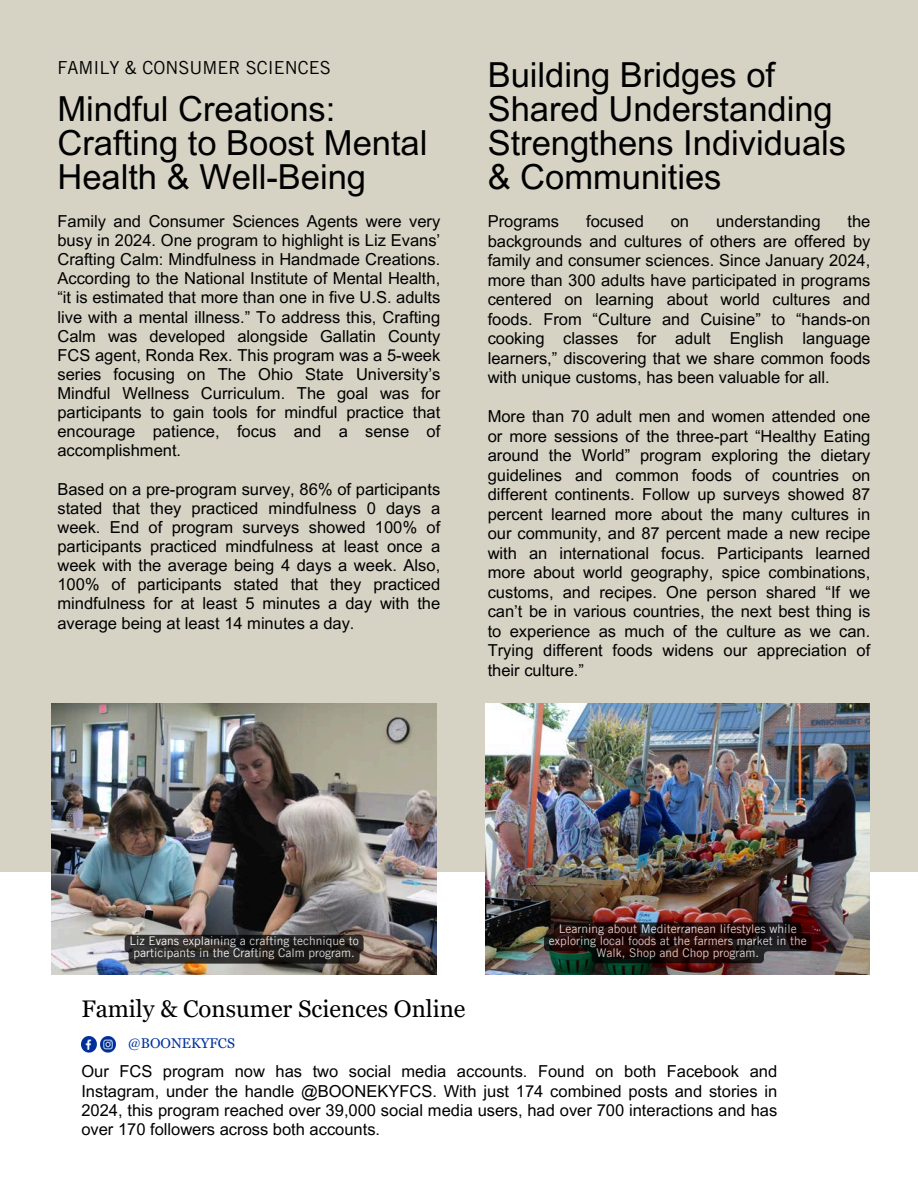
<style>
.page{position:relative;width:918px;height:1188px;background:#d6d2c4}
.page>*{position:absolute;margin:0;border:0;box-sizing:border-box;transform-origin:0 0}
.t1{font:34.5px/33.8px "Arial MT Pro";color:#000}
.t2{font:24px "Georgia Pro";color:#000}
.t3{font:18px "Trade Gothic LT Pro";color:#000}
.t4{font:16.5px/19.2px "Arial MT Pro";color:#000;text-align:justify}
.t5{font:14.1px "Georgia Pro";color:#0033a0}
.t6{font:12px/12px "Trade Gothic LT Pro";color:#fff;text-align:center}
</style>
<div class="page">
<div style="left:0;top:872px;width:918px;height:316px;background:#fff"></div>
<img style="left:81px;top:1036px;width:35px;height:16px">
<img style="left:485px;top:703px;width:385px;height:272px">
<svg style="left:544px;top:922px;width:268px;height:41px;background:#231614"></svg>
<img style="left:52px;top:703px;width:384px;height:272px">
<svg style="left:125px;top:935px;width:239px;height:29px;background:#292725"></svg>
<h4 class="t3" style="left:57px;top:61px;width:275px">FAMILY &amp; CONSUMER SCIENCES</h4>
<h4 class="t1" style="left:57px;top:96px;width:372px">Mindful Creations:<br>Crafting to Boost Mental<br>Health &amp; Well-Being</h4>
<h3 class="t4" style="left:57px;top:214px;width:384px">Family and Consumer Sciences Agents were very busy in 2024. One program to highlight is Liz Evans’ Crafting Calm: Mindfulness in Handmade Creations.<br>According to the National Institute of Mental Health, “it is estimated that more than one in five U.S. adults live with a mental illness.” To address this, Crafting Calm was developed alongside Gallatin County FCS agent, Ronda Rex. This program was a 5-week series focusing on The Ohio State University’s Mindful Wellness Curriculum. The goal was for participants to gain tools for mindful practice that encourage patience, focus and a sense of accomplishment.</h3>
<h1 class="t4" style="left:57px;top:481px;width:384px">Based on a pre-program survey, 86% of participants stated that they practiced mindfulness 0 days a week. End of program surveys showed 100% of participants practiced mindfulness at least once a week with the average being 4 days a week. Also, 100% of participants stated that they practiced mindfulness for at least 5 minutes a day with the average being at least 14 minutes a day.</h1>
<p class="t1" style="left:488px;top:63px;width:360px">Building Bridges of<br>Shared Understanding<br>Strengthens Individuals &amp; Communities</p>
<h1 class="t4" style="left:488px;top:214px;width:73px">Programs</h1>
<h1 class="t4" style="left:586px;top:214px;width:59px">focused</h1>
<h1 class="t4" style="left:671px;top:214px;width:20px">on</h1>
<h1 class="t4" style="left:716px;top:214px;width:106px">understanding</h1>
<h1 class="t4" style="left:488px;top:214px;width:384px;text-indent:360px">the backgrounds and cultures of others are offered by family and consumer sciences. Since January 2024, more than 300 adults have participated in programs centered on learning about world cultures and foods. From “Culture and Cuisine” to “hands-on cooking classes for adult English language learners,” discovering that we share common foods with unique customs, has been valuable for all.</h1>
<h4 class="t4" style="left:488px;top:409px;width:384px">More than 70 adult men and women attended one or more sessions of the three-part “Healthy Eating around the World” program exploring the dietary guidelines and common foods of countries on different continents. Follow up surveys showed 87 percent learned more about the many cultures in our community, and 87 percent made a new recipe with an international focus. Participants learned more about world geography, spice combinations, customs, and recipes. One person shared “If we can’t be in various countries, the next best thing is to experience as much of the culture as we can.<br>Trying different foods widens our appreciation of their culture.”</h4>
<p class="t6" style="left:129px;top:937px;width:231px">Liz Evans explaining a crafting technique to participants in the Crafting Calm program.</p>
<h4 class="t2" style="left:81px;top:995px;width:386px">Family &amp; Consumer Sciences Online</h4>
<p class="t5" style="left:128px;top:1035px;width:109px">@BOONEKYFCS</p>
<p class="t6" style="left:549px;top:924px;width:259px">Learning about Mediterranean lifestyles while exploring local foods at the farmers market in the<br>Walk, Shop and Chop program.</p>
<p class="t4" style="left:81px;top:1064px;width:697px">Our FCS program now has two social media accounts. Found on both Facebook and Instagram, under the handle @BOONEKYFCS. With just 174 combined posts and stories in 2024, this program reached over 39,000 social media users, had over 700 interactions and has over 170 followers across both accounts.</p>
</div>
